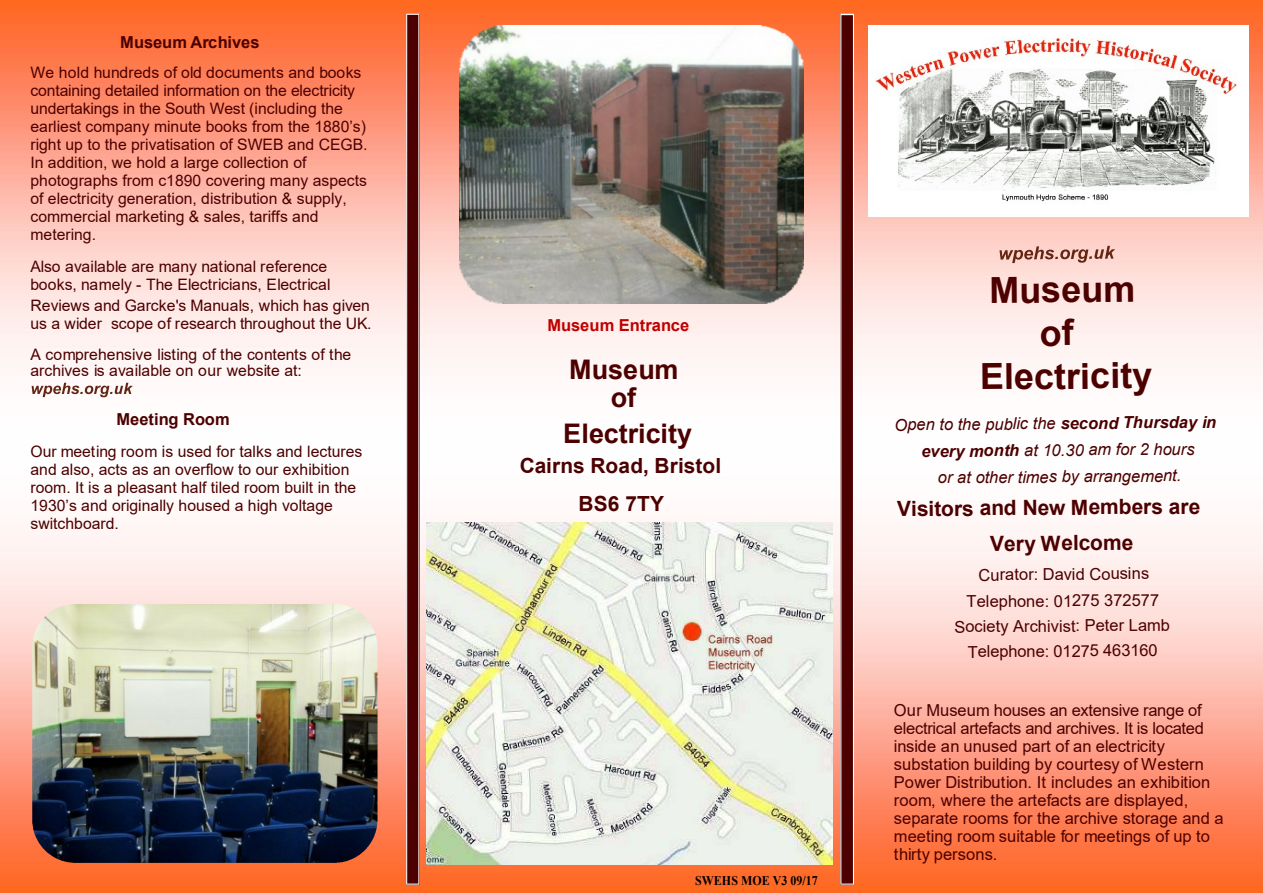
<style>
.page{position:relative;width:1263px;height:893px;background:#fff}
.page>*{position:absolute;margin:0;border:0;box-sizing:border-box;transform-origin:0 0}
.t1{font:700 36px/43.2px "Arial";color:#4d0000;text-align:center}
.t2{font:700 27px/28px "Arial";color:#4d0000;text-align:center}
.t3{font:700 21px/35.8px "Arial";color:#4d0000}
.t4{font:700 20.85px "Arial";letter-spacing:.005em;color:#4d0000}
.t5{font:16.5px/18px "Arial";color:#4d0000;text-align:center}
.t6{font:italic 16.5px/27.8px "Arial";color:#4d0000;text-align:center}
.t7{font:700 16.5px "Arial";color:#4d0000}
.t8{font:700 16.5px "Arial";color:#c00000}
.t9{font:15.75px/18px "Arial";color:#4d0000}
.t10{font:700 13.35px "Times New Roman";color:#000;scale:.9 1}
.s1{font-weight:700}
</style>
<div class="page">
<img style="left:0;top:0;width:1263px;height:893px">
<svg style="left:999px;top:246px;width:116px;height:17px;background:#d0a197"></svg>
<svg style="left:32px;top:383px;width:101px;height:14px"></svg>
<svg style="left:406px;top:14px;width:13px;height:871px;background:#642222"></svg>
<svg style="left:840px;top:14px;width:14px;height:871px;background:#682828"></svg>
<img style="left:459px;top:26px;width:344px;height:277px">
<img style="left:426px;top:523px;width:407px;height:342px">
<img style="left:33px;top:604px;width:343px;height:34px">
<img style="left:868px;top:26px;width:381px;height:190px">
<p class="t7" style="left:120px;top:36px;width:141px">Museum Archives</p>
<p class="t9" style="left:30px;top:65px;width:339px">We hold hundreds of old documents and books containing detailed information on the electricity undertakings in the South West (including the earliest company minute books from the 1880’s) right up to the privatisation of SWEB and CEGB.<br>In addition, we hold a large collection of photographs from c1890 covering many aspects of electricity generation, distribution &amp; supply, commercial marketing &amp; sales, tariffs and metering.</p>
<p class="t9" style="left:30px;top:259px;width:302px">Also available are many national reference books, namely - The Electricians, Electrical</p>
<p class="t9" style="left:30px;top:298px;width:343px">Reviews and Garcke's Manuals, which has given us a wider scope of research throughout the UK.</p>
<p class="t9" style="left:30px;top:348px;width:322px;line-height:15.8px">A comprehensive listing of the contents of the archives is available on our website at:</p>
<p class="t7" style="left:116px;top:413px;width:115px">Meeting Room</p>
<p class="t9" style="left:30px;top:444px;width:333px">Our meeting room is used for talks and lectures and also, acts as an overflow to our exhibition room. It is a pleasant half tiled room built in the 1930’s and originally housed a high voltage switchboard.</p>
<p class="t8" style="left:547px;top:319px;width:143px">Museum Entrance</p>
<h2 class="t2" style="left:569px;top:358px;width:111px">Museum of</h2>
<h2 class="t2" style="left:563px;top:422px;width:130px">Electricity</h2>
<h3 class="t4" style="left:520px;top:458px;width:203px">Cairns Road, Bristol</h3>
<h3 class="t4" style="left:579px;top:495px;width:87px">BS6 7TY</h3>
<p class="t10" style="left:695px;top:876px;width:138px">SWEHS MOE V3 09/17</p>
<h1 class="t1" style="left:978px;top:273px;width:174px;rotate:-1deg">Museum of<br>Electricity</h1>
<p class="t6" style="left:894px;top:413px;width:323px;rotate:-1deg">Open to the public the <span class="s1">second Thursday in every month</span> at 10.30 am for 2 hours</p>
<p class="t6" style="left:937px;top:466px;width:245px;rotate:-1deg">or at other times by arrangement.</p>
<h3 class="t3" style="left:989px;top:492px;width:212px;text-indent:-93px;rotate:-1deg">Visitors and New Members are<br>Very Welcome</h3>
<p class="t5" style="left:966px;top:564px;width:194px;line-height:26.5px;rotate:-1deg">Curator: David Cousins<br>Telephone: 01275 372577</p>
<p class="t5" style="left:954px;top:617px;width:217px;line-height:25px;rotate:-1deg">Society Archivist: Peter Lamb<br>Telephone: 01275 463160</p>
<p class="t5" style="left:894px;top:702px;width:331px;text-align:left">Our Museum houses an extensive range of electrical artefacts and archives. It is located inside an unused part of an electricity substation building by courtesy of Western Power Distribution. It includes an exhibition room, where the artefacts are displayed, separate rooms for the archive storage and a meeting room suitable for meetings of up to thirty persons.</p>
</div>
